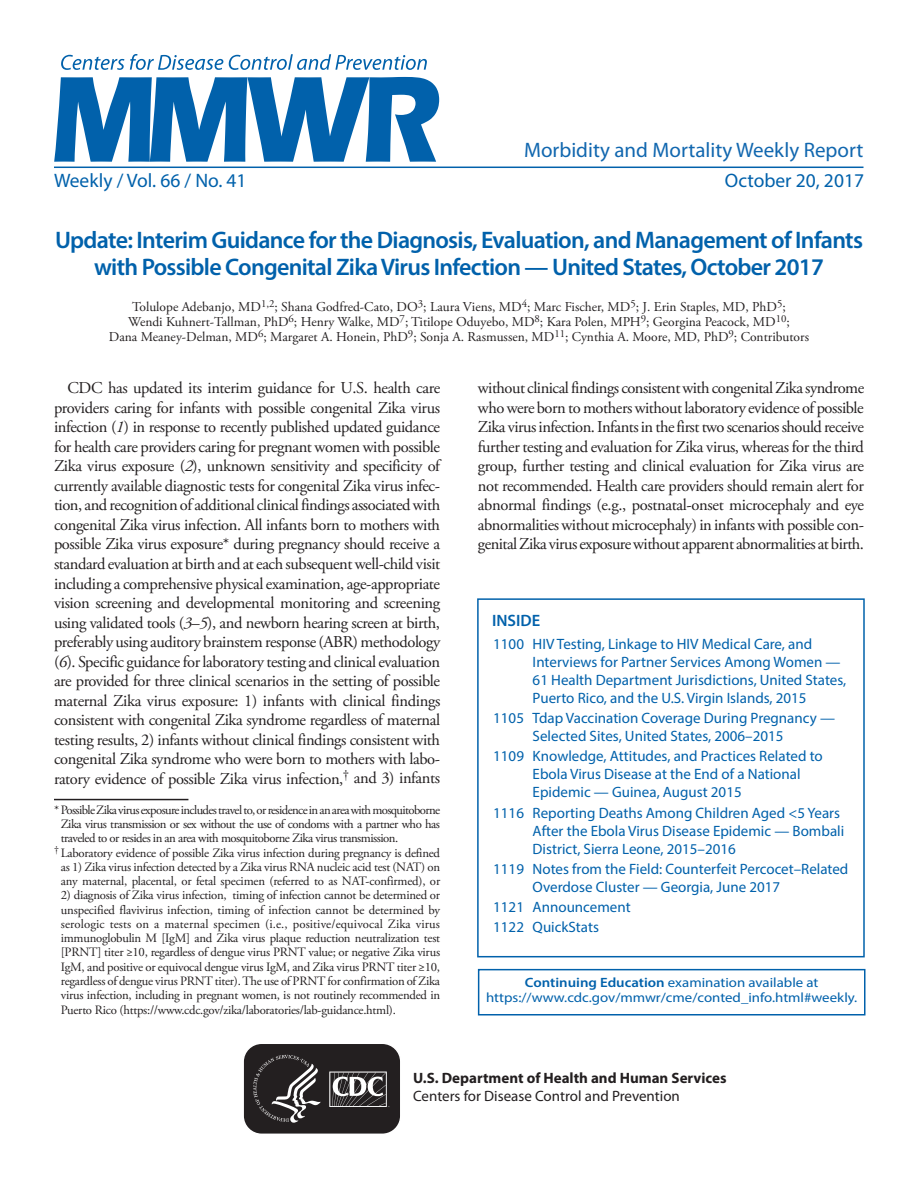
<style>
.page{position:relative;width:918px;height:1188px;background:#fff}
.page>*{position:absolute;margin:0;border:0;box-sizing:border-box;transform-origin:0 0}
.Report_Title{font:600 24px/27px "Myriad Pro";letter-spacing:-.03em;color:#0161ab;text-align:center}
.t1{font:21px "Myriad Pro";color:#1167af}
.t2{font:19.5px "Myriad Pro";color:#0161ab}
.Paragraph{font:16.5px/19.5px "Adobe Garamond Pro";letter-spacing:-.025em;color:#231f20;text-align:justify}
.inside{font:600 16.5px "Myriad Pro";color:#0161ab}
.toc_headline_1000{font:15px/18px "Myriad Pro";color:#0161ab}
.t3{font:700 15px/18px "Myriad Pro";color:#231f20}
.Author_Names{font:13.5px/15px "Adobe Garamond Pro";color:#231f20;text-align:center}
.ce_callout_box{font:13.5px/15px "Myriad Pro";color:#0161ab;text-align:center;scale:1.1 1}
.footnote_no_rule_tex{font:12.75px/14.2px "Adobe Garamond Pro";letter-spacing:-.02em;color:#231f20;text-align:center}
.Footnote{font:12.75px/14.2px "Adobe Garamond Pro";letter-spacing:-.04em;color:#231f20;text-align:justify}
.s1{font-style:italic}
.s2{font-weight:600}
.s3{font-weight:400}
</style>
<div class="page">
<hr style="left:54px;top:799px;width:134px;height:1px;background:#231f20">
<div style="left:477px;top:598px;width:388px;height:359px;border:2px solid #0161ab"></div>
<div style="left:478px;top:969px;width:388px;height:47px;border:2px solid #0161ab"></div>
<svg style="left:243px;top:1045px;width:157px;height:89px;background:#403c3d"></svg>
<hr style="left:54px;top:167px;width:810px;height:1px;background:#0161ab">
<svg style="left:54px;top:77px;width:385px;height:85px"></svg>
<svg style="left:61px;top:54px;width:366px;height:16px"></svg>
<p class="t1" style="left:524px;top:137px;width:341px">Morbidity and Mortality Weekly Report</p>
<p class="t2" style="left:54px;top:168px;width:194px">Weekly / Vol. 66 / No. 41</p>
<p class="t2" style="left:725px;top:168px;width:141px">October 20, 2017</p>
<p class="Report_Title" style="left:55px;top:225px;width:810px">Update: Interim Guidance for the Diagnosis, Evaluation, and Management of Infants with Possible Congenital Zika Virus Infection — United States, October 2017</p>
<p class="Author_Names" style="left:109px;top:300px;width:702px">Tolulope Adebanjo, MD<sup>1,2</sup>; Shana Godfred-Cato, DO<sup>3</sup>; Laura Viens, MD<sup>4</sup>; Marc Fischer, MD<sup>5</sup>; J. Erin Staples, MD, PhD<sup>5</sup>;<br>Wendi Kuhnert-Tallman, PhD<sup>6</sup>; Henry Walke, MD<sup>7</sup>; Titilope Oduyebo, MD<sup>8</sup>; Kara Polen, MPH<sup>9</sup>; Georgina Peacock, MD<sup>10</sup>;<br>Dana Meaney-Delman, MD<sup>6</sup>; Margaret A. Honein, PhD<sup>9</sup>; Sonja A. Rasmussen, MD<sup>11</sup>; Cynthia A. Moore, MD, PhD<sup>9</sup>; Contributors</p>
<p class="Paragraph" style="left:54px;top:379px;width:388px;text-indent:13px">CDC has updated its interim guidance for U.S. health care providers caring for infants with possible congenital Zika virus infection (<span class="s1">1</span>) in response to recently published updated guidance for health care providers caring for pregnant women with possible Zika virus exposure (<span class="s1">2</span>), unknown sensitivity and specificity of currently available diagnostic tests for congenital Zika virus infec&shy;tion, and recognition of additional clinical findings associated with congenital Zika virus infection. All infants born to mothers with possible Zika virus exposure* during pregnancy should receive a standard evaluation at birth and at each subsequent well-child visit including a comprehensive physical examination, age-appropriate vision screening and developmental monitoring and screening using validated tools (<span class="s1">3</span>–<span class="s1">5</span>), and newborn hearing screen at birth, preferably using auditory brainstem response (ABR) methodology (<span class="s1">6</span>). Specific guidance for laboratory testing and clinical evaluation are provided for three clinical scenarios in the setting of possible maternal Zika virus exposure: 1) infants with clinical findings consistent with congenital Zika syndrome regardless of maternal testing results, 2) infants without clinical findings consistent with congenital Zika syndrome who were born to mothers with labo&shy;ratory evidence of possible Zika virus infection,<sup>†</sup> and 3) infants</p>
<p class="Footnote" style="left:61px;top:803px;width:381px;text-indent:-7px">* Possible Zika virus exposure includes travel to, or residence in an area with mosquitoborne Zika virus transmission or sex without the use of condoms with a partner who has traveled to or resides in an area with mosquitoborne Zika virus transmission.</p>
<p class="footnote_no_rule_tex" style="left:54px;top:846px;width:388px"><sup>†</sup> Laboratory evidence of possible Zika virus infection during pregnancy is defined as 1) Zika virus infection detected by a Zika virus RNA nucleic acid test (NAT) on any maternal, placental, or fetal specimen (referred to as NAT-confirmed), or</p>
<p class="footnote_no_rule_tex" style="left:61px;top:889px;width:381px;text-align:justify">2) diagnosis of Zika virus infection, timing of infection cannot be determined or unspecified flavivirus infection, timing of infection cannot be determined by serologic tests on a maternal specimen (i.e., positive/equivocal Zika virus immunoglobulin M [IgM] and Zika virus plaque reduction neutralization test [PRNT] titer ≥10, regardless of dengue virus PRNT value; or negative Zika virus IgM, and positive or equivocal dengue virus IgM, and Zika virus PRNT titer ≥10, regardless of dengue virus PRNT titer). The use of PRNT for confirmation of Zika virus infection, including in pregnant women, is not routinely recommended in Puerto Rico (https://www.cdc.gov/zika/laboratories/lab-guidance.html).</p>
<p class="Paragraph" style="left:478px;top:379px;width:388px">without clinical findings consistent with congenital Zika syndrome who were born to mothers without laboratory evidence of possible Zika virus infection. Infants in the first two scenarios should receive further testing and evaluation for Zika virus, whereas for the third group, further testing and clinical evaluation for Zika virus are not recommended. Health care providers should remain alert for abnormal findings (e.g., postnatal-onset microcephaly and eye abnormalities without microcephaly) in infants with possible con&shy;genital Zika virus exposure without apparent abnormalities at birth.</p>
<h1 class="inside" style="left:492px;top:610px;width:50px">INSIDE</h1>
<p class="toc_headline_1000" style="left:533px;top:635px;width:315px;text-indent:-39px">1100 HIV Testing, Linkage to HIV Medical Care, and Interviews for Partner Services Among Women — 61 Health Department Jurisdictions, United States, Puerto Rico, and the U.S. Virgin Islands, 2015</p>
<p class="toc_headline_1000" style="left:533px;top:709px;width:304px;text-indent:-39px">1105 Tdap Vaccination Coverage During Pregnancy —<br>Selected Sites, United States, 2006–2015</p>
<p class="toc_headline_1000" style="left:533px;top:747px;width:292px;text-indent:-39px">1109 Knowledge, Attitudes, and Practices Related to<br>Ebola Virus Disease at the End of a National<br>Epidemic — Guinea, August 2015</p>
<p class="toc_headline_1000" style="left:533px;top:803px;width:313px;text-indent:-39px">1116 Reporting Deaths Among Children Aged &lt;5 Years<br>After the Ebola Virus Disease Epidemic — Bombali<br>District, Sierra Leone, 2015–2016</p>
<p class="toc_headline_1000" style="left:533px;top:860px;width:317px;text-indent:-39px">1119 Notes from the Field: Counterfeit Percocet–Related<br>Overdose Cluster — Georgia, June 2017</p>
<p class="toc_headline_1000" style="left:493px;top:898px;width:139px">1121 Announcement</p>
<p class="toc_headline_1000" style="left:493px;top:918px;width:107px">1122 QuickStats</p>
<p class="ce_callout_box" style="left:486px;top:975px;width:339px"><span class="s2">Continuing Education</span> examination available at https://www.cdc.gov/mmwr/cme/conted_info.html#weekly.</p>
<p class="t3" style="left:413px;top:1069px;width:315px">U.S. Department of Health and Human Services<br><span class="s3">Centers for Disease Control and Prevention</span></p>
</div>
